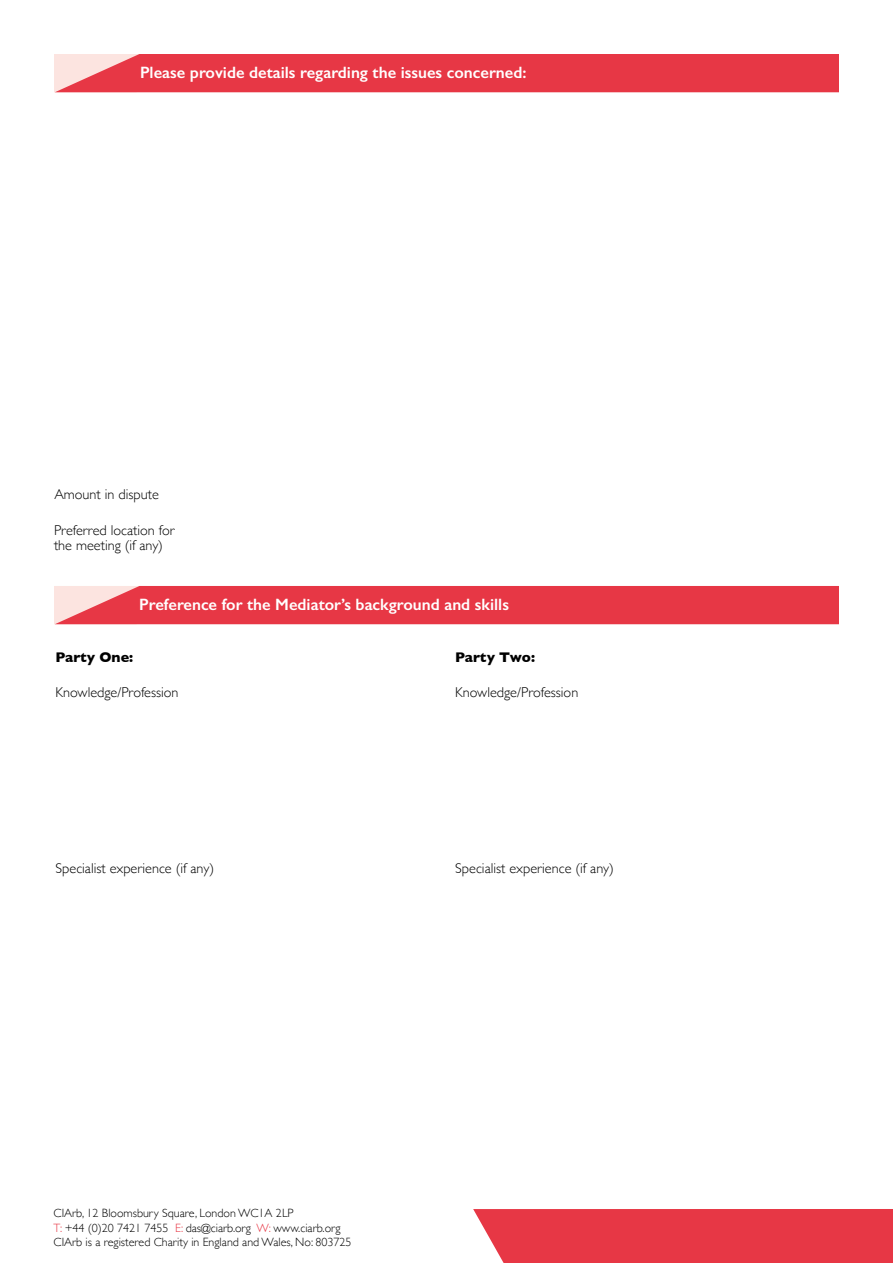
<style>
.page{position:relative;width:893px;height:1263px;background:#fff}
.page>*{position:absolute;margin:0;border:0;box-sizing:border-box;transform-origin:0 0}
.t1{font:600 16.5px "Gill Sans";color:#fff}
.t2{font:300 14.25px/15px "Gill Sans";color:#000}
.t3{font:700 14.25px "Gill Sans";letter-spacing:-.005em;color:#000}
.t4{font:300 12px/14.2px "Gill Sans";color:#000}
.s1{color:#e73745}
</style>
<div class="page">
<div style="left:54px;top:54px;width:785px;height:38px;background:#e73745"></div>
<div style="left:54px;top:586px;width:785px;height:38px;background:#e73745"></div>
<div style="left:473px;top:1209px;width:420px;height:54px;background:#e73745"></div>
<p class="t1" style="left:140px;top:62px;width:388px">Please provide details regarding the issues concerned:</p>
<p class="t2" style="left:54px;top:486px;width:106px">Amount in dispute</p>
<p class="t2" style="left:54px;top:523px;width:122px">Preferred location for the meeting (if any)</p>
<p class="t1" style="left:139px;top:594px;width:371px">Preference for the Mediator’s background and skills</p>
<p class="t3" style="left:56px;top:646px;width:79px">Party One:</p>
<p class="t3" style="left:455px;top:646px;width:81px">Party Two:</p>
<p class="t2" style="left:56px;top:684px;width:125px">Knowledge/Profession</p>
<p class="t2" style="left:455px;top:684px;width:125px">Knowledge/Profession</p>
<p class="t2" style="left:56px;top:860px;width:160px">Specialist experience (if any)</p>
<p class="t2" style="left:455px;top:860px;width:160px">Specialist experience (if any)</p>
<p class="t4" style="left:54px;top:1206px;width:299px">CIArb, 12 Bloomsbury Square, London WC1A 2LP<br><span class="s1">T:</span> +44 (0)20 7421 7455 <span class="s1">E:</span> das@ciarb.org <span class="s1">W:</span> www.ciarb.org<br>CIArb is a registered Charity in England and Wales, No: 803725</p>
</div>
